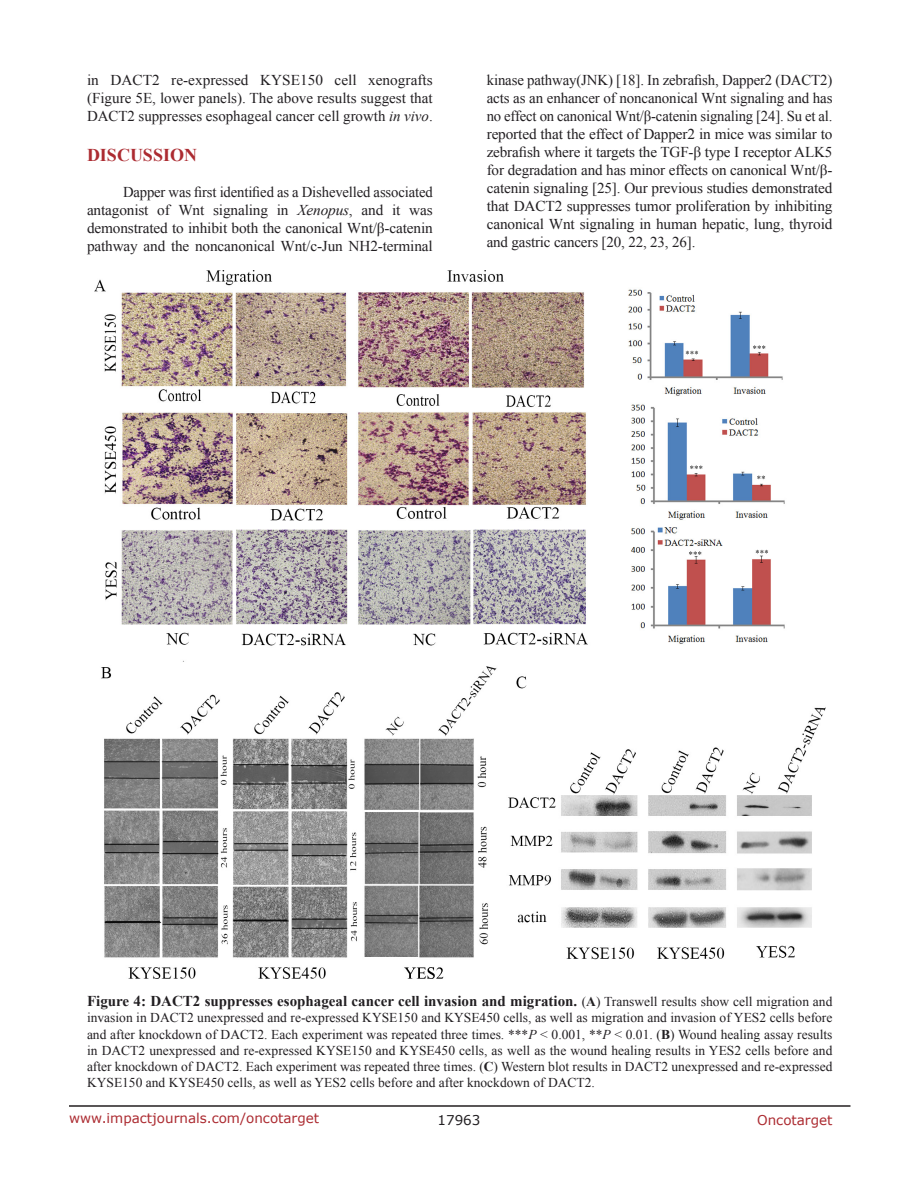
<style>
.page{position:relative;width:918px;height:1188px;background:#fff}
.page>*{position:absolute;margin:0;border:0;box-sizing:border-box;transform-origin:0 0}
.Heading{font:700 18px "Times New Roman";color:#ac2b31}
.BodyText{font:15px/18px "Times New Roman";letter-spacing:-.01em;color:#221f22;text-align:justify}
.FigureText{font:700 15px "Times New Roman";color:#221f22}
.FigureText-2{font:13.5px/16.2px "Times New Roman";color:#221f22;text-align:justify}
.t1{font:13.5px "Verdana";color:#ac2b31}
.t2{font:13.5px "Verdana";color:#221f22}
.s1{font-style:italic}
.s2{font-weight:400;font-size:13.5px}
.s3{font-size:13.5px}
.s4{font-weight:700}
</style>
<div class="page">
<hr style="left:69px;top:1105px;width:781px;height:2px;background:#231f20">
<img style="left:94px;top:270px;width:731px;height:708px">
<p class="BodyText" style="left:87px;top:71px;width:347px">in DACT2 re-expressed KYSE150 cell xenografts (Figure 5E, lower panels). The above results suggest that DACT2 suppresses esophageal cancer cell growth <span class="s1">in vivo</span>.</p>
<p class="Heading" style="left:87px;top:143px;width:112px">DISCUSSION</p>
<p class="BodyText" style="left:87px;top:183px;width:347px;text-indent:36px">Dapper was first identified as a Dishevelled associated antagonist of Wnt signaling in <span class="s1">Xenopus</span>, and it was demonstrated to inhibit both the canonical Wnt/β-catenin pathway and the noncanonical Wnt/c-Jun NH2-terminal</p>
<p class="BodyText" style="left:487px;top:71px;width:347px">kinase pathway(JNK) [18]. In zebrafish, Dapper2 (DACT2) acts as an enhancer of noncanonical Wnt signaling and has no effect on canonical Wnt/β-catenin signaling [24]. Su et al. reported that the effect of Dapper2 in mice was similar to zebrafish where it targets the TGF-β type I receptor ALK5 for degradation and has minor effects on canonical Wnt/β&shy;catenin signaling [25]. Our previous studies demonstrated that DACT2 suppresses tumor proliferation by inhibiting canonical Wnt signaling in human hepatic, lung, thyroid and gastric cancers [20, 22, 23, 26].</p>
<p class="FigureText" style="left:87px;top:991px;width:747px">Figure 4: DACT2 suppresses esophageal cancer cell invasion and migration. <span class="s2">(</span><span class="s3">A</span><span class="s2">) Transwell results show cell migration and</span></p>
<p class="FigureText-2" style="left:87px;top:1010px;width:747px">invasion in DACT2 unexpressed and re-expressed KYSE150 and KYSE450 cells, as well as migration and invasion of YES2 cells before and after knockdown of DACT2. Each experiment was repeated three times. ***<span class="s1">P</span> &lt; 0.001, **<span class="s1">P</span> &lt; 0.01. (<span class="s4">B</span>) Wound healing assay results in DACT2 unexpressed and re-expressed KYSE150 and KYSE450 cells, as well as the wound healing results in YES2 cells before and after knockdown of DACT2. Each experiment was repeated three times. (<span class="s4">C</span>) Western blot results in DACT2 unexpressed and re-expressed KYSE150 and KYSE450 cells, as well as YES2 cells before and after knockdown of DACT2.</p>
<p class="t1" style="left:69px;top:1109px;width:252px">www.impactjournals.com/oncotarget</p>
<p class="t2" style="left:438px;top:1111px;width:44px">17963</p>
<p class="t1" style="left:757px;top:1111px;width:77px">Oncotarget</p>
</div>
